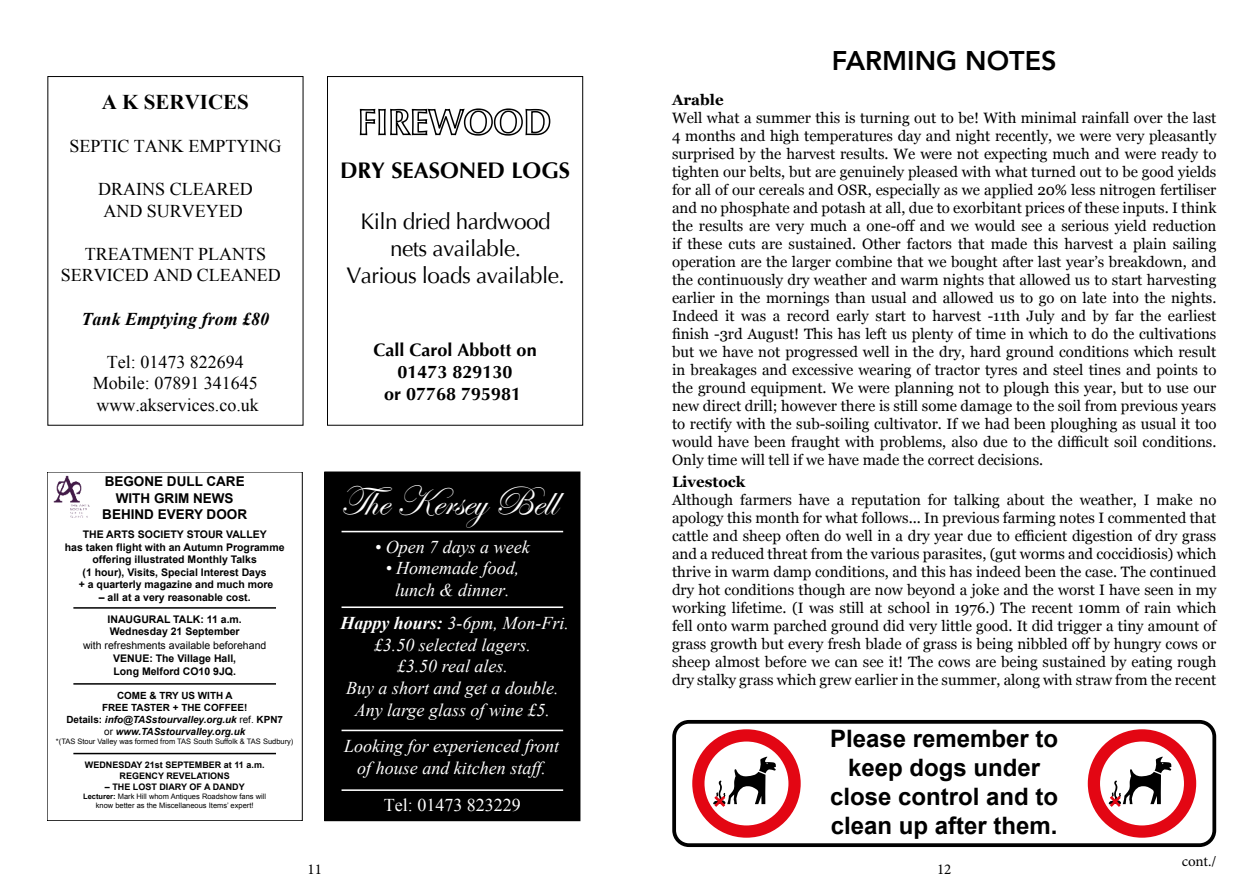
<style>
.page{position:relative;width:1259px;height:893px;background:#fff}
.page>*{position:absolute;margin:0;border:0;box-sizing:border-box;transform-origin:0 0}
.t1{font:42px "Edwardian Script ITC";color:#fff}
.t2{font:800 27px "Avenir";color:#000}
.t3{font:700 24px/28.8px "Arial";color:#000;text-align:center}
.t4{font:22.5px/27px "Optima";letter-spacing:-.025em;color:#000;text-align:center}
.t5{font:700 22.5px "Optima";color:#000}
.t6{font:700 21px "Times New Roman";color:#000}
.t7{font:italic 18px/21.6px "Times New Roman";color:#fff;text-align:center}
.t8{font:18px/21.6px "Times New Roman";color:#000;text-align:center}
.t9{font:700 18px/21.6px "Optima";color:#000;text-align:center}
.t10{font:italic 700 18px "Times New Roman";color:#000}
.t11{font:18px "Times New Roman";color:#fff}
.t12{font:15px/18px "Georgia";color:#000;text-align:justify}
.t13{font:700 15px "Georgia";color:#000}
.t14{font:15px "Minion Pro";color:#000}
.t15{font:700 13.5px/16.2px "Arial";color:#000;text-align:center}
.t16{font:700 10.5px/12.6px "Arial";color:#000}
.t17{font:10.5px "Arial";color:#000}
.t18{font:italic 700 9.9px/11.9px "Arial";color:#000;text-align:center}
.t19{font:700 9px/10.8px "Arial";color:#000;text-align:center}
.t20{font:7.5px/9px "Arial";color:#000;text-align:center}
.s1{font-style:normal}
.s2{font-weight:400;font-style:normal}
.s3{font-weight:700}
</style>
<div class="page">
<div style="left:672px;top:720px;width:544px;height:127px;border:4px solid #000;border-radius:15px"></div>
<svg style="left:692px;top:729px;width:109px;height:109px"></svg>
<svg style="left:1087px;top:729px;width:110px;height:109px"></svg>
<img style="left:48px;top:472px;width:60px;height:46px">
<hr style="left:73px;top:683px;width:203px;height:2px;background:#000">
<hr style="left:73px;top:753px;width:203px;height:1px;background:#000">
<hr style="left:73px;top:607px;width:203px;height:2px;background:#000">
<div style="left:327px;top:76px;width:256px;height:350px;border:1px solid #000"></div>
<svg style="left:359px;top:108px;width:192px;height:28px"></svg>
<div style="left:325px;top:472px;width:255px;height:349px;background:#000"></div>
<div style="left:324px;top:472px;width:256px;height:349px;border:1px solid #000"></div>
<hr style="left:341px;top:531px;width:222px;height:1px;background:#fff">
<hr style="left:341px;top:606px;width:222px;height:2px;background:#fff">
<hr style="left:341px;top:789px;width:222px;height:2px;background:#fff">
<hr style="left:341px;top:730px;width:222px;height:1px;background:#fff">
<h3 class="t6" style="left:102px;top:87px;width:149px">A K SERVICES</h3>
<p class="t8" style="left:69px;top:135px;width:213px">SEPTIC TANK EMPTYING</p>
<p class="t8" style="left:98px;top:178px;width:156px;text-align:left">DRAINS CLEARED<br>AND SURVEYED</p>
<p class="t8" style="left:61px;top:243px;width:221px">TREATMENT PLANTS<br>SERVICED AND CLEANED</p>
<p class="t10" style="left:82px;top:306px;width:189px">Tank Emptying from £80</p>
<p class="t8" style="left:93px;top:351px;width:167px">Tel: 01473 822694<br>Mobile: 07891 341645 www.akservices.co.uk</p>
<p class="t15" style="left:102px;top:474px;width:146px">BEGONE DULL CARE<br>WITH GRIM NEWS<br>BEHIND EVERY DOOR</p>
<p class="t16" style="left:65px;top:528px;width:221px;text-align:center">THE ARTS SOCIETY STOUR VALLEY<br>has taken flight with an Autumn Programme offering illustrated Monthly Talks<br>(1 hour), Visits, Special Interest Days<br>+ a quarterly magazine and much more</p>
<p class="t16" style="left:99px;top:591px;width:153px">– all at a very reasonable cost.</p>
<p class="t16" style="left:107px;top:613px;width:136px">INAUGURAL TALK: 11 a.m.<br>Wednesday 21 September</p>
<p class="t17" style="left:83px;top:639px;width:185px">with refreshments available beforehand</p>
<p class="t16" style="left:113px;top:652px;width:124px">VENUE: The Village Hall,<br>Long Melford CO10 9JQ.</p>
<p class="t18" style="left:66px;top:690px;width:218px"><span class="s1">COME &amp; TRY US WITH A<br>FREE TASTER + THE COFFEE!<br>Details:</span> info@TASstourvalley.org.uk <span class="s2">ref.</span> <span class="s1">KPN7 </span><span class="s2">or</span> www.TASstourvalley.org.uk</p>
<p class="t20" style="left:56px;top:737px;width:239px">*(TAS Stour Valley was formed from TAS South Suffolk &amp; TAS Sudbury)</p>
<p class="t19" style="left:85px;top:760px;width:181px">WEDNESDAY 21st SEPTEMBER at 11 a.m.<br>REGENCY REVELATIONS</p>
<p class="t19" style="left:105px;top:782px;width:141px">– THE LOST DIARY OF A DANDY</p>
<p class="t20" style="left:83px;top:792px;width:184px"><span class="s3">Lecturer:</span> Mark Hill whom Antiques Roadshow fans will know better as the Miscellaneous Items’ expert!</p>
<h3 class="t5" style="left:340px;top:157px;width:232px">DRY SEASONED LOGS</h3>
<h3 class="t4" style="left:346px;top:208px;width:220px">Kiln dried hardwood nets available.<br>Various loads available.</h3>
<p class="t9" style="left:373px;top:340px;width:165px">Call Carol Abbott on<br>01473 829130<br>or 07768 795981</p>
<h1 class="t1" style="left:340px;top:479px;width:218px">The Kersey Bell</h1>
<p class="t7" style="left:375px;top:535px;width:156px">• Open 7 days a week</p>
<p class="t7" style="left:385px;top:557px;width:135px">• Homemade food, lunch &amp; dinner.</p>
<p class="t7" style="left:340px;top:612px;width:230px"><span class="s3">Happy hours:</span> 3-6pm, Mon-Fri. £3.50 selected lagers.<br>£3.50 real ales.<br>Buy a short and get a double.<br>Any large glass of wine £5.</p>
<p class="t7" style="left:344px;top:735px;width:216px">Looking for experienced front of house and kitchen staff.</p>
<p class="t11" style="left:384px;top:793px;width:138px">Tel: 01473 823229</p>
<p class="t2" style="left:831px;top:39px;width:226px">FARMING NOTES</p>
<p class="t13" style="left:672px;top:88px;width:53px">Arable</p>
<p class="t12" style="left:672px;top:108px;width:546px">Well what a summer this is turning out to be! With minimal rainfall over the last 4 months and high temperatures day and night recently, we were very pleasantly surprised by the harvest results. We were not expecting much and were ready to tighten our belts, but are genuinely pleased with what turned out to be good yields for all of our cereals and OSR, especially as we applied 20% less nitrogen fertiliser and no phosphate and potash at all, due to exorbitant prices of these inputs. I think the results are very much a one-off and we would see a serious yield reduction if these cuts are sustained. Other factors that made this harvest a plain sailing operation are the larger combine that we bought after last year’s breakdown, and the continuously dry weather and warm nights that allowed us to start harvesting earlier in the mornings than usual and allowed us to go on late into the nights.<br>Indeed it was a record early start to harvest -11th July and by far the earliest finish -3rd August! This has left us plenty of time in which to do the cultivations but we have not progressed well in the dry, hard ground conditions which result in breakages and excessive wearing of tractor tyres and steel tines and points to the ground equipment. We were planning not to plough this year, but to use our new direct drill; however there is still some damage to the soil from previous years to rectify with the sub-soiling cultivator. If we had been ploughing as usual it too would have been fraught with problems, also due to the difficult soil conditions.<br>Only time will tell if we have made the correct decisions.</p>
<p class="t13" style="left:672px;top:471px;width:75px">Livestock</p>
<p class="t12" style="left:672px;top:490px;width:546px">Although farmers have a reputation for talking about the weather, I make no apology this month for what follows... In previous farming notes I commented that cattle and sheep often do well in a dry year due to efficient digestion of dry grass and a reduced threat from the various parasites, (gut worms and coccidiosis) which thrive in warm damp conditions, and this has indeed been the case. The continued dry hot conditions though are now beyond a joke and the worst I have seen in my working lifetime. (I was still at school in 1976.) The recent 10mm of rain which fell onto warm parched ground did very little good. It did trigger a tiny amount of grass growth but every fresh blade of grass is being nibbled off by hungry cows or sheep almost before we can see it! The cows are being sustained by eating rough dry stalky grass which grew earlier in the summer, along with straw from the recent</p>
<p class="t3" style="left:830px;top:725px;width:230px">Please remember to keep dogs under close control and to clean up after them.</p>
<p class="t14" style="left:307px;top:859px;width:16px">11</p>
<p class="t14" style="left:937px;top:859px;width:16px">12</p>
<p class="t14" style="left:1181px;top:851px;width:36px">cont./</p>
</div>
